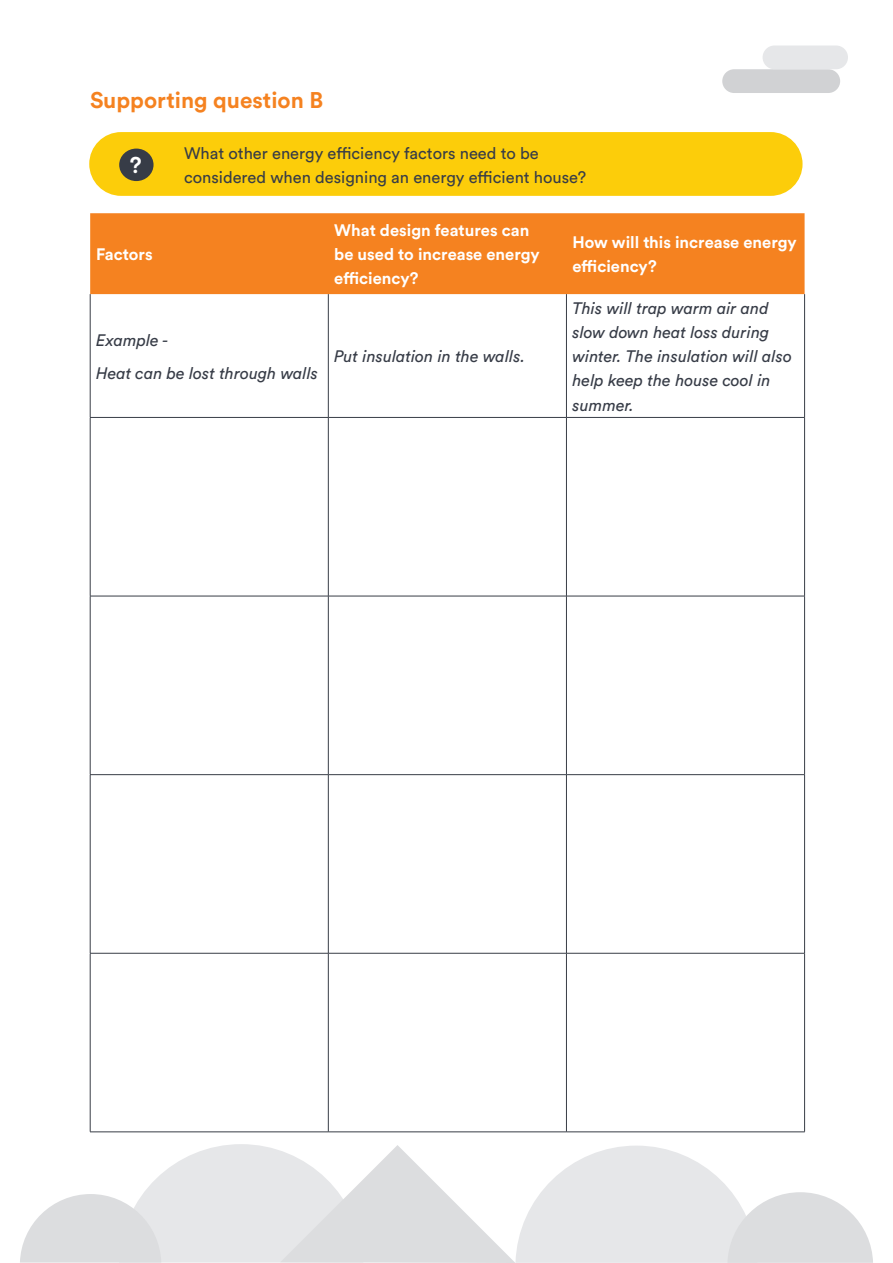
<style>
.page{position:relative;width:893px;height:1263px;background:#fff}
.page>*{position:absolute;margin:0;border:0;box-sizing:border-box;transform-origin:0 0}
.t1{font:700 22.5px "Circular Std";color:#f58220}
.t2{font:700 22.5px "Circular Pro";color:#fff}
.t3{font:italic 16.5px/24px "Circular Std";color:#373c47}
.t4{font:700 16.5px/24px "Circular Std";color:#fff}
.t5{font:16.5px/24px "Circular Pro";color:#373c47}
</style>
<div class="page">
<svg style="left:20px;top:1144px;width:853px;height:119px"></svg>
<div style="left:722px;top:69px;width:118px;height:24px;background:#d1d2d4;border-radius:12px"></div>
<div style="left:763px;top:46px;width:85px;height:23px;background:#e6e7e9;border-radius:12px"></div>
<div style="left:90px;top:213px;width:715px;height:81px;background:#f58220"></div>
<hr style="left:90px;top:294px;width:1px;height:123px;background:#383d46">
<hr style="left:328px;top:294px;width:1px;height:123px;background:#383d46">
<hr style="left:566px;top:294px;width:1px;height:123px;background:#383d46">
<hr style="left:804px;top:294px;width:1px;height:123px;background:#383d46">
<hr style="left:90px;top:417px;width:238px;height:1px;background:#383d46">
<hr style="left:90px;top:418px;width:1px;height:178px;background:#383d46">
<hr style="left:328px;top:417px;width:238px;height:1px;background:#383d46">
<hr style="left:328px;top:418px;width:1px;height:178px;background:#383d46">
<hr style="left:566px;top:417px;width:239px;height:1px;background:#383d46">
<hr style="left:566px;top:418px;width:1px;height:178px;background:#383d46">
<hr style="left:804px;top:418px;width:1px;height:178px;background:#383d46">
<hr style="left:90px;top:596px;width:238px;height:1px;background:#383d46">
<hr style="left:90px;top:596px;width:1px;height:178px;background:#383d46">
<hr style="left:328px;top:596px;width:238px;height:1px;background:#383d46">
<hr style="left:328px;top:596px;width:1px;height:178px;background:#383d46">
<hr style="left:566px;top:596px;width:239px;height:1px;background:#383d46">
<hr style="left:566px;top:596px;width:1px;height:178px;background:#383d46">
<hr style="left:804px;top:596px;width:1px;height:178px;background:#383d46">
<hr style="left:90px;top:774px;width:238px;height:1px;background:#383d46">
<hr style="left:90px;top:775px;width:1px;height:178px;background:#383d46">
<hr style="left:328px;top:774px;width:238px;height:1px;background:#383d46">
<hr style="left:328px;top:775px;width:1px;height:178px;background:#383d46">
<hr style="left:566px;top:774px;width:239px;height:1px;background:#383d46">
<hr style="left:566px;top:775px;width:1px;height:178px;background:#383d46">
<hr style="left:804px;top:775px;width:1px;height:178px;background:#383d46">
<hr style="left:90px;top:953px;width:238px;height:1px;background:#383d46">
<hr style="left:90px;top:953px;width:1px;height:179px;background:#383d46">
<hr style="left:328px;top:953px;width:238px;height:1px;background:#383d46">
<hr style="left:328px;top:953px;width:1px;height:179px;background:#383d46">
<hr style="left:566px;top:953px;width:239px;height:1px;background:#383d46">
<hr style="left:566px;top:953px;width:1px;height:179px;background:#383d46">
<hr style="left:804px;top:953px;width:1px;height:179px;background:#383d46">
<hr style="left:90px;top:1131px;width:238px;height:1px;background:#383d46">
<hr style="left:328px;top:1131px;width:238px;height:1px;background:#383d46">
<hr style="left:566px;top:1131px;width:239px;height:1px;background:#383d46">
<div style="left:89px;top:132px;width:713px;height:64px;background:#fccd0a;border-radius:32px"></div>
<div style="left:119px;top:149px;width:35px;height:32px;background:#373c47;border-radius:50%"></div>
<h1 class="t1" style="left:90px;top:86px;width:235px">Supporting question B</h1>
<h1 class="t2" style="left:130px;top:149px;width:13px">?</h1>
<p class="t4" style="left:96px;top:242px;width:58px">Factors</p>
<p class="t5" style="left:184px;top:140px;width:404px">What other energy efficiency factors need to be considered when designing an energy efficient house?</p>
<p class="t4" style="left:334px;top:218px;width:207px">What design features can be used to increase energy efficiency?</p>
<p class="t4" style="left:572px;top:230px;width:226px">How will this increase energy efficiency?</p>
<p class="t3" style="left:96px;top:324px;width:224px;line-height:32.5px">Example -<br>Heat can be lost through walls</p>
<p class="t3" style="left:334px;top:344px;width:192px">Put insulation in the walls.</p>
<p class="t3" style="left:572px;top:296px;width:221px">This will trap warm air and slow down heat loss during winter. The insulation will also help keep the house cool in summer.</p>
</div>
